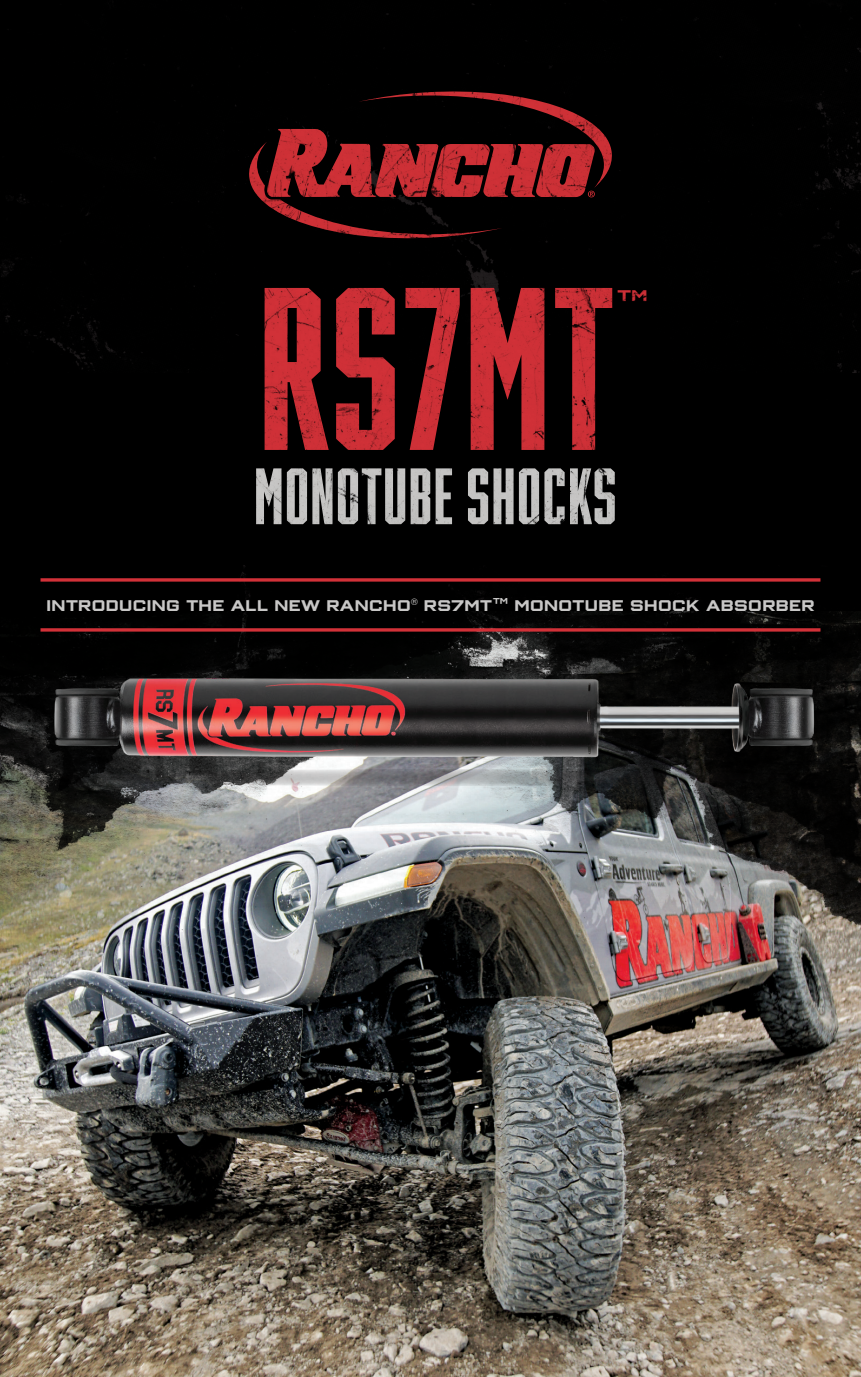
<style>
.page{position:relative;width:861px;height:1377px;background:#fff}
.page>*{position:absolute;margin:0;border:0;box-sizing:border-box;transform-origin:0 0}
.t1{font:500 202.5px "Winner Sans Ultra Comp";letter-spacing:.01em;color:#d13138;scale:1.08 1}
.t2{font:500 69.75px "Winner Sans Ultra Comp";letter-spacing:.01em;color:#c8c7c6;scale:1.08 1}
.t3{font:700 expanded 20.93px "Winner Sans";color:#d13138;scale:1.08 1}
.t4{font:700 expanded 13.5px "Winner Sans";letter-spacing:.03em;color:#c8c7c6}
.t5{font:9px "Helvetica";color:#c8c7c6}
</style>
<div class="page">
<img style="left:0;top:1019px;width:861px;height:358px">
<img style="left:0;top:610px;width:861px;height:409px">
<div style="left:0;top:0;width:861px;height:610px;background:#000"></div>
<img style="left:20px;top:613px;width:820px;height:212px">
<svg style="left:45px;top:769px;width:771px;height:17px;background:#5e5f60"></svg>
<img style="left:235px;top:65px;width:377px;height:308px">
<svg style="left:40px;top:578px;width:780px;height:4px;background:#b0282f"></svg>
<svg style="left:40px;top:628px;width:780px;height:4px;background:#b0292f"></svg>
<h1 class="t1" style="left:258px;top:252px;width:331px">RS7MT</h1>
<h3 class="t3" style="left:616px;top:283px;width:31px">™</h3>
<h2 class="t2" style="left:254px;top:456px;width:338px">MONOTUBE SHOCKS</h2>
<p class="t4" style="left:46px;top:596px;width:366px">INTRODUCING THE ALL NEW RANCHO</p>
<p class="t5" style="left:411px;top:595px;width:8px">®</p>
<p class="t4" style="left:424px;top:596px;width:392px">RS7MT<sup>™</sup> MONOTUBE SHOCK ABSORBER</p>
</div>
